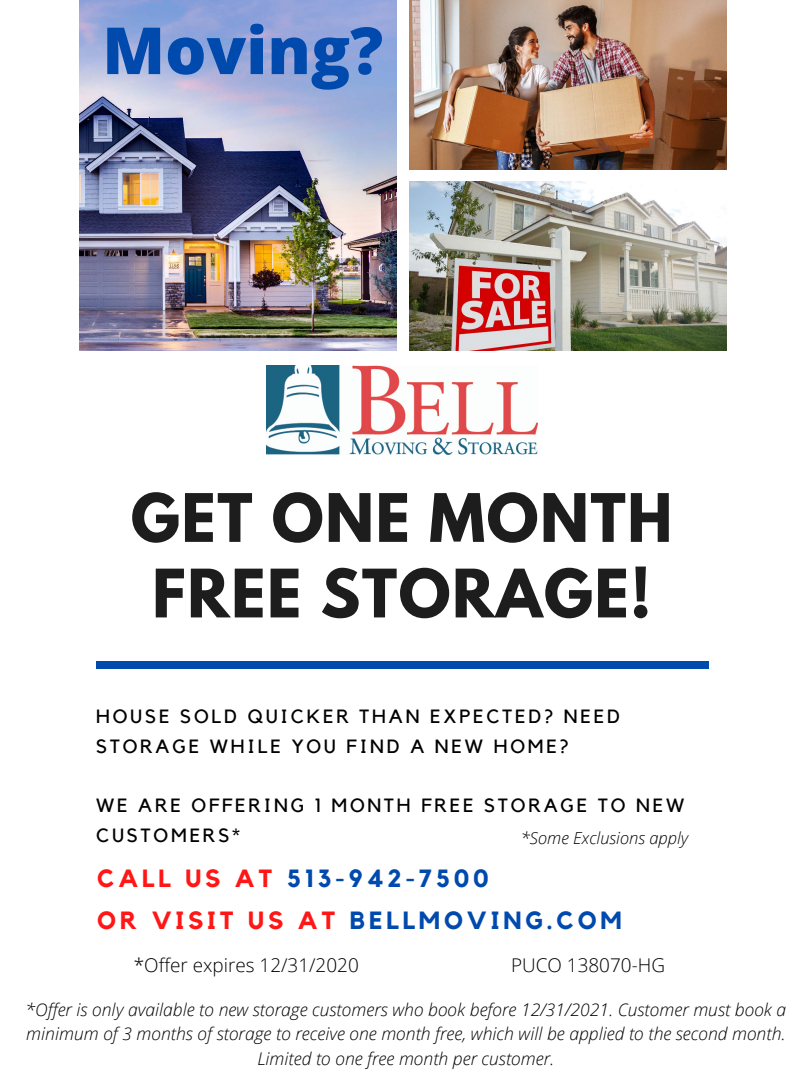
<style>
.page{position:relative;width:810px;height:1080px;background:#fff}
.page>*{position:absolute;margin:0;border:0;box-sizing:border-box;transform-origin:0 0}
.t1{font:800 65px "Open Sans";color:#004aad}
.t2{font:700 59.19px/75.6px "League Spartan";letter-spacing:.025em;color:#000;text-align:center}
.t3{font:700 24.81px/41.9px "Kollektif";letter-spacing:.155em;color:#004aad}
.t4{font:19.12px/29.6px "Kollektif";letter-spacing:.145em;color:#000}
.t5{font:300 18.94px "Open Sans";color:#000}
.t6{font:italic 300 17.5px/24.4px "Open Sans";color:#000;text-align:center}
.t7{font:italic 300 16.56px "Open Sans";color:#000}
.s1{color:#ff1616}
</style>
<div class="page">
<img style="left:80px;top:0;width:317px;height:351px">
<img style="left:409px;top:0;width:318px;height:169px">
<img style="left:409px;top:182px;width:318px;height:169px">
<div style="left:96px;top:661px;width:612px;height:8px;background:#004aad"></div>
<img style="left:266px;top:366px;width:271px;height:89px">
<h1 class="t1" style="left:102px;top:1px;width:282px">Moving?</h1>
<h2 class="t2" style="left:131px;top:479px;width:543px">GET ONE MONTH<br>FREE STORAGE!</h2>
<p class="t4" style="left:96px;top:702px;width:525px">HOUSE SOLD QUICKER THAN EXPECTED? NEED<br>STORAGE WHILE YOU FIND A NEW HOME?</p>
<p class="t4" style="left:96px;top:791px;width:590px">WE ARE OFFERING 1 MONTH FREE STORAGE TO NEW<br>CUSTOMERS*</p>
<h3 class="t3" style="left:97px;top:858px;width:526px"><span class="s1">CALL US AT</span> 513-942-7500<br><span class="s1">OR VISIT US AT</span> BELLMOVING.COM</h3>
<p class="t7" style="left:521px;top:826px;width:169px">*Some Exclusions apply</p>
<p class="t5" style="left:134px;top:952px;width:226px">*Offer expires 12/31/2020</p>
<p class="t5" style="left:511px;top:952px;width:155px">PUCO 138070-HG</p>
<p class="t6" style="left:26px;top:997px;width:762px">*Offer is only available to new storage customers who book before 12/31/2021. Customer must book a minimum of 3 months of storage to receive one month free, which will be applied to the second month.<br>Limited to one free month per customer.</p>
</div>
